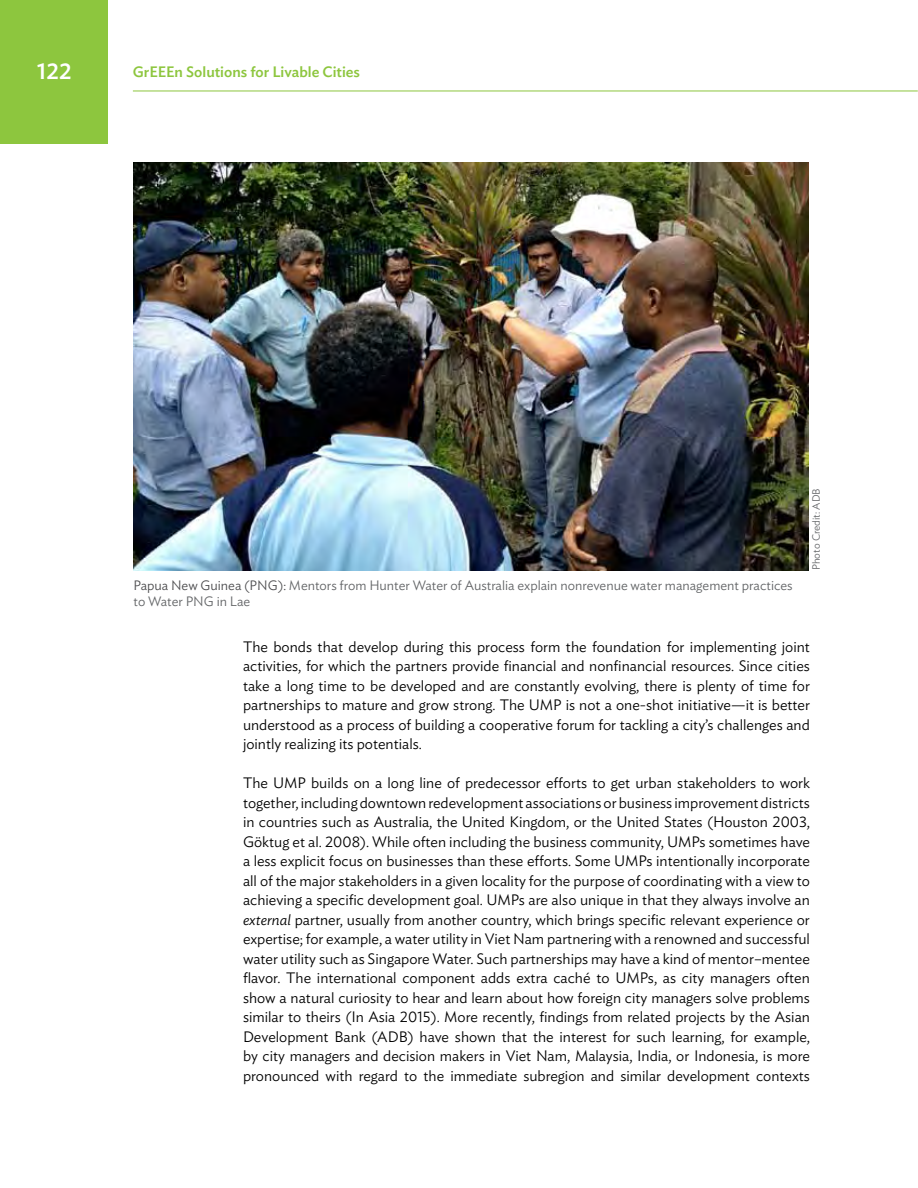
<style>
.page{position:relative;width:918px;height:1188px;background:#fff}
.page>*{position:absolute;margin:0;border:0;box-sizing:border-box;transform-origin:0 0}
.t1{font:500 22.5px "Ideal Sans";color:#fff}
.t2{font:300 15px/19.5px "Ideal Sans";color:#000;text-align:justify}
.t3{font:500 15px "Ideal Sans";color:#8dc63e}
.t4{font:300 13.5px/16.2px "Ideal Sans";color:#626466}
.t5{font:300 10.5px "Ideal Sans";color:#626466}
.s1{color:#4c4c4e}
.s2{font-style:italic}
</style>
<div class="page">
<div style="left:0;top:0;width:108px;height:144px;background:#8dc63e"></div>
<hr style="left:133px;top:91px;width:785px;height:1px;background:#8dc63e">
<img style="left:134px;top:162px;width:675px;height:408px">
<h1 class="t1" style="left:37px;top:54px;width:36px">122</h1>
<p class="t3" style="left:133px;top:61px;width:229px">GrEEEn Solutions for Livable Cities</p>
<p class="t4" style="left:134px;top:576px;width:661px"><span class="s1">Papua New Guinea (PNG):</span> Mentors from Hunter Water of Australia explain nonrevenue water management practices to Water PNG in Lae</p>
<p class="t5" style="left:808px;top:570px;width:83px;rotate:-90deg">Photo Credit: ADB</p>
<p class="t2" style="left:243px;top:635px;width:569px">The bonds that develop during this process form the foundation for implementing joint activities, for which the partners provide financial and nonfinancial resources. Since cities take a long time to be developed and are constantly evolving, there is plenty of time for partnerships to mature and grow strong. The UMP is not a one-shot initiative—it is better understood as a process of building a cooperative forum for tackling a city’s challenges and jointly realizing its potentials.</p>
<p class="t2" style="left:243px;top:772px;width:569px">The UMP builds on a long line of predecessor efforts to get urban stakeholders to work together, including downtown redevelopment associations or business improvement districts in countries such as Australia, the United Kingdom, or the United States (Houston 2003, Göktug et al. 2008). While often including the business community, UMPs sometimes have a less explicit focus on businesses than these efforts. Some UMPs intentionally incorporate all of the major stakeholders in a given locality for the purpose of coordinating with a view to achieving a specific development goal. UMPs are also unique in that they always involve an <span class="s2">external</span> partner, usually from another country, which brings specific relevant experience or expertise; for example, a water utility in Viet Nam partnering with a renowned and successful water utility such as Singapore Water. Such partnerships may have a kind of mentor–mentee flavor. The international component adds extra caché to UMPs, as city managers often show a natural curiosity to hear and learn about how foreign city managers solve problems similar to theirs (In Asia 2015). More recently, findings from related projects by the Asian Development Bank (ADB) have shown that the interest for such learning, for example, by city managers and decision makers in Viet Nam, Malaysia, India, or Indonesia, is more pronounced with regard to the immediate subregion and similar development contexts</p>
</div>
